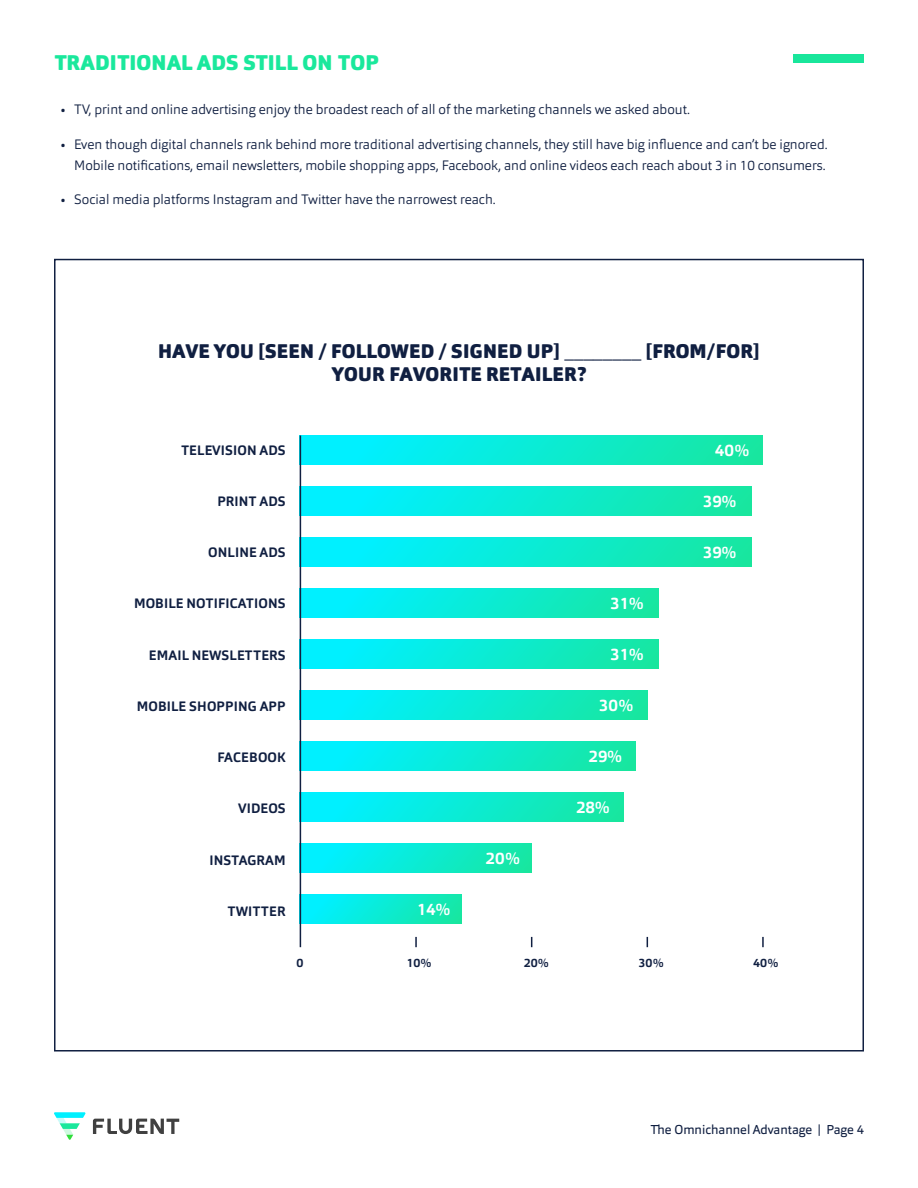
<style>
.page{position:relative;width:918px;height:1188px;background:#fff}
.page>*{position:absolute;margin:0;border:0;box-sizing:border-box;transform-origin:0 0}
.t1{font:900 21px "Orgon";color:#1ae89c}
.t2{font:900 19.5px/22.5px "Orgon";letter-spacing:.005em;color:#101f41;text-align:center}
.t3{font:700 16.5px "Orgon";color:#fff}
.t4{font:300 13.5px/21px "Orgon";color:#101f41;text-align:right}
.t5{font:700 13.5px "Orgon";letter-spacing:.01em;color:#101f41}
.t6{font:12.75px "Orgon";color:#101f41}
.t7{font:700 12px "Orgon";color:#101f41}
</style>
<div class="page">
<svg style="left:93px;top:1119px;width:86px;height:15px"></svg>
<svg style="left:54px;top:1112px;width:32px;height:28px"></svg>
<div style="left:794px;top:54px;width:70px;height:8px;background:#19e69b"></div>
<svg style="left:762px;top:937px;width:2px;height:10px"></svg>
<svg style="left:415px;top:937px;width:2px;height:10px"></svg>
<div style="left:300px;top:435px;width:463px;height:29px;background:linear-gradient(to right,#00f1ff,#18e6a0)"></div>
<div style="left:300px;top:486px;width:451px;height:29px;background:linear-gradient(to right,#00f1ff,#18e6a0)"></div>
<div style="left:300px;top:537px;width:451px;height:29px;background:linear-gradient(to right,#00f1ff,#18e6a0)"></div>
<div style="left:300px;top:588px;width:359px;height:29px;background:linear-gradient(to right,#00f1ff,#18e7a1)"></div>
<div style="left:300px;top:639px;width:359px;height:29px;background:linear-gradient(to right,#00f1ff,#18e7a1)"></div>
<div style="left:300px;top:690px;width:347px;height:29px;background:linear-gradient(to right,#00f1ff,#17e7a1)"></div>
<div style="left:300px;top:741px;width:336px;height:29px;background:linear-gradient(to right,#00f1ff,#17e7a1)"></div>
<div style="left:300px;top:792px;width:324px;height:29px;background:linear-gradient(to right,#00f1ff,#17e7a2)"></div>
<div style="left:300px;top:843px;width:231px;height:29px;background:linear-gradient(to right,#00f1ff,#17e7a3)"></div>
<div style="left:300px;top:895px;width:162px;height:28px;background:linear-gradient(to right,#00f1ff,#17e7a5)"></div>
<hr style="left:300px;top:436px;width:1px;height:511px;background:#101f41">
<p class="t1" style="left:54px;top:49px;width:326px">TRADITIONAL ADS STILL ON TOP</p>
<p class="t4" style="left:61px;top:99px;width:631px">• TV, print and online advertising enjoy the broadest reach of all of the marketing channels we asked about.</p>
<p class="t4" style="left:61px;top:133px;width:769px">• Even though digital channels rank behind more traditional advertising channels, they still have big influence and can’t be ignored.<br>Mobile notifications, email newsletters, mobile shopping apps, Facebook, and online videos each reach about 3 in 10 consumers.</p>
<p class="t4" style="left:61px;top:189px;width:437px">• Social media platforms Instagram and Twitter have the narrowest reach.</p>
<p class="t2" style="left:158px;top:340px;width:603px">HAVE YOU [SEEN / FOLLOWED / SIGNED UP] ________ [FROM/FOR]<br>YOUR FAVORITE RETAILER?</p>
<p class="t5" style="left:181px;top:441px;width:106px">TELEVISION ADS</p>
<p class="t5" style="left:217px;top:493px;width:70px">PRINT ADS</p>
<p class="t5" style="left:208px;top:544px;width:79px">ONLINE ADS</p>
<p class="t5" style="left:134px;top:595px;width:153px">MOBILE NOTIFICATIONS</p>
<p class="t5" style="left:149px;top:646px;width:138px">EMAIL NEWSLETTERS</p>
<p class="t5" style="left:137px;top:697px;width:151px">MOBILE SHOPPING APP</p>
<p class="t5" style="left:217px;top:749px;width:70px">FACEBOOK</p>
<p class="t5" style="left:238px;top:800px;width:49px">VIDEOS</p>
<p class="t5" style="left:209px;top:851px;width:78px">INSTAGRAM</p>
<p class="t5" style="left:227px;top:902px;width:60px">TWITTER</p>
<p class="t3" style="left:417px;top:899px;width:35px">14%</p>
<p class="t3" style="left:486px;top:848px;width:36px">20%</p>
<p class="t3" style="left:610px;top:592px;width:35px">31%</p>
<p class="t3" style="left:610px;top:643px;width:35px">31%</p>
<p class="t3" style="left:599px;top:695px;width:36px">30%</p>
<p class="t3" style="left:588px;top:746px;width:35px">29%</p>
<p class="t3" style="left:576px;top:797px;width:35px">28%</p>
<p class="t3" style="left:715px;top:439px;width:36px">40%</p>
<p class="t3" style="left:703px;top:490px;width:35px">39%</p>
<p class="t3" style="left:703px;top:541px;width:35px">39%</p>
<p class="t7" style="left:296px;top:955px;width:8px">0</p>
<p class="t7" style="left:406px;top:955px;width:26px">10%</p>
<p class="t7" style="left:524px;top:955px;width:26px">20%</p>
<p class="t7" style="left:638px;top:955px;width:26px">30%</p>
<p class="t7" style="left:753px;top:955px;width:26px">40%</p>
<p class="t6" style="left:651px;top:1121px;width:215px">The Omnichannel Advantage | Page 4</p>
</div>
